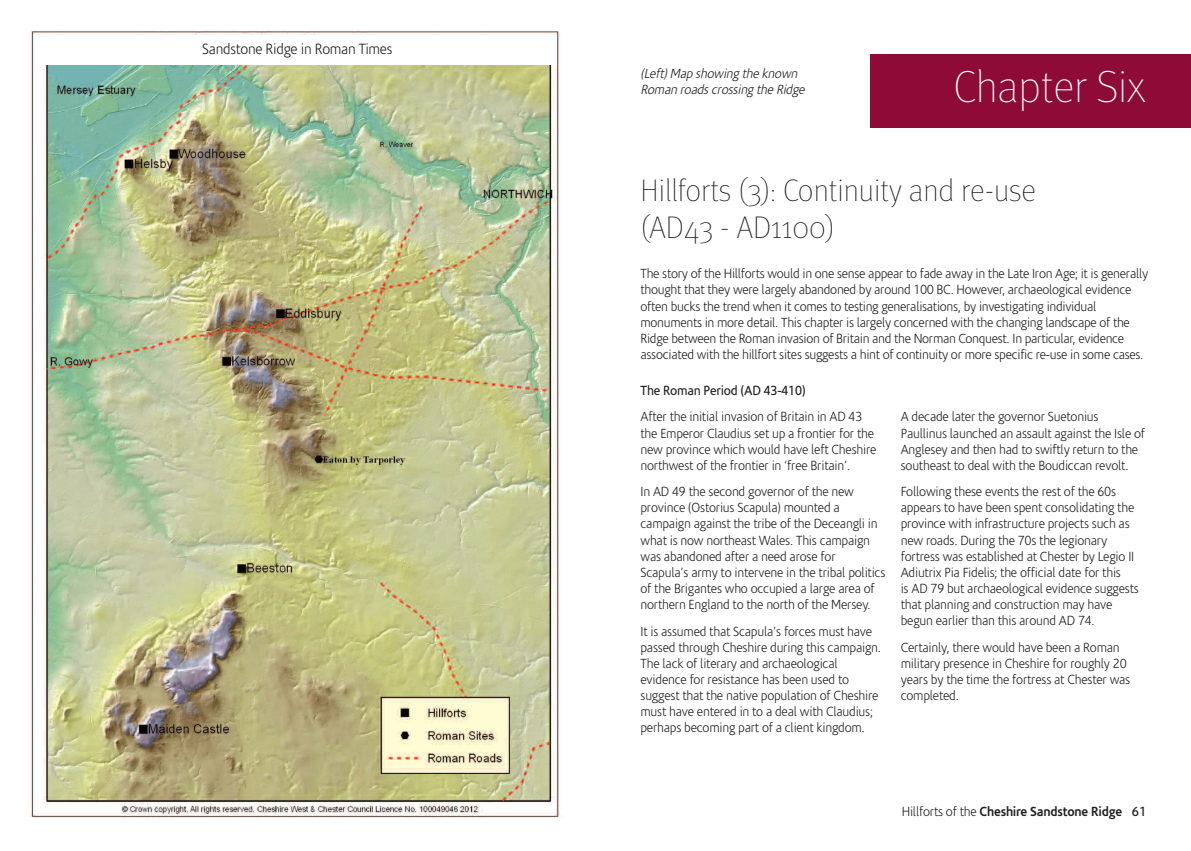
<style>
.page{position:relative;width:1191px;height:851px;background:#fff}
.page>*{position:absolute;margin:0;border:0;box-sizing:border-box;transform-origin:0 0}
.t1{font:100 45px "Meta OT";color:#fff}
.t2{font:100 31.25px/37.5px "Meta OT";color:#231f20}
.t3{font:300 15px "Corisande";letter-spacing:-.015em;color:#231f20;scale:.95 1}
.t4{font:300 13.38px/16px "Corisande";letter-spacing:-.015em;color:#231f20;scale:.95 1}
.t5{font:italic 300 13.38px/16px "Corisande";color:#231f20;scale:.95 1}
.t6{font:700 13.38px "Corisande";letter-spacing:-.015em;color:#231f20;scale:.95 1}
.t7{font:13.38px "Corisande";letter-spacing:-.015em;color:#231f20;scale:.95 1}
.s1{font-weight:300}
.s2{font-weight:400}
</style>
<div class="page">
<div style="left:870px;top:54px;width:321px;height:73px;background:#8e0a37"></div>
<img style="left:29px;top:30px;width:533px;height:788px">
<div style="left:38px;top:35px;width:518px;height:30px;background:#fff"></div>
<p class="t3" style="left:202px;top:41px;width:202px">Sandstone Ridge in Roman Times</p>
<p class="t5" style="left:640px;top:66px;width:177px">(Left) Map showing the known<br>Roman roads crossing the Ridge</p>
<h1 class="t1" style="left:953px;top:70px;width:194px">Chapter Six</h1>
<h2 class="t2" style="left:640px;top:174px;width:397px">Hillforts (3): Continuity and re-use (AD43 - AD1100)</h2>
<p class="t4" style="left:640px;top:266px;width:536px">The story of the Hillforts would in one sense appear to fade away in the Late Iron Age; it is generally thought that they were largely abandoned by around 100 BC. However, archaeological evidence often bucks the trend when it comes to testing generalisations, by investigating individual monuments in more detail. This chapter is largely concerned with the changing landscape of the Ridge between the Roman invasion of Britain and the Norman Conquest. In particular, evidence associated with the hillfort sites suggests a hint of continuity or more specific re-use in some cases.</p>
<p class="t7" style="left:640px;top:383px;width:175px">The Roman Period (AD 43-410)</p>
<p class="t4" style="left:640px;top:409px;width:250px">After the initial invasion of Britain in AD 43 the Emperor Claudius set up a frontier for the new province which would have left Cheshire northwest of the frontier in ‘free Britain’.</p>
<p class="t4" style="left:640px;top:484px;width:259px">In AD 49 the second governor of the new province (Ostorius Scapula) mounted a campaign against the tribe of the Deceangli in what is now northeast Wales. This campaign was abandoned after a need arose for Scapula’s army to intervene in the tribal politics of the Brigantes who occupied a large area of northern England to the north of the Mersey.</p>
<p class="t4" style="left:640px;top:623px;width:255px">It is assumed that Scapula’s forces must have passed through Cheshire during this campaign.<br>The lack of literary and archaeological evidence for resistance has been used to suggest that the native population of Cheshire must have entered in to a deal with Claudius; perhaps becoming part of a client kingdom.</p>
<p class="t4" style="left:900px;top:409px;width:259px">A decade later the governor Suetonius Paullinus launched an assault against the Isle of Anglesey and then had to swiftly return to the southeast to deal with the Boudiccan revolt.</p>
<p class="t4" style="left:900px;top:484px;width:252px">Following these events the rest of the 60s appears to have been spent consolidating the province with infrastructure projects such as new roads. During the 70s the legionary fortress was established at Chester by Legio II Adiutrix Pia Fidelis; the official date for this<br>is AD 79 but archaeological evidence suggests that planning and construction may have begun earlier than this around AD 74.</p>
<p class="t4" style="left:900px;top:639px;width:243px">Certainly, there would have been a Roman military presence in Cheshire for roughly 20 years by the time the fortress at Chester was completed.</p>
<p class="t6" style="left:901px;top:803px;width:259px"><span class="s1">Hillforts of the</span> Cheshire Sandstone Ridge <span class="s2">61</span></p>
</div>
